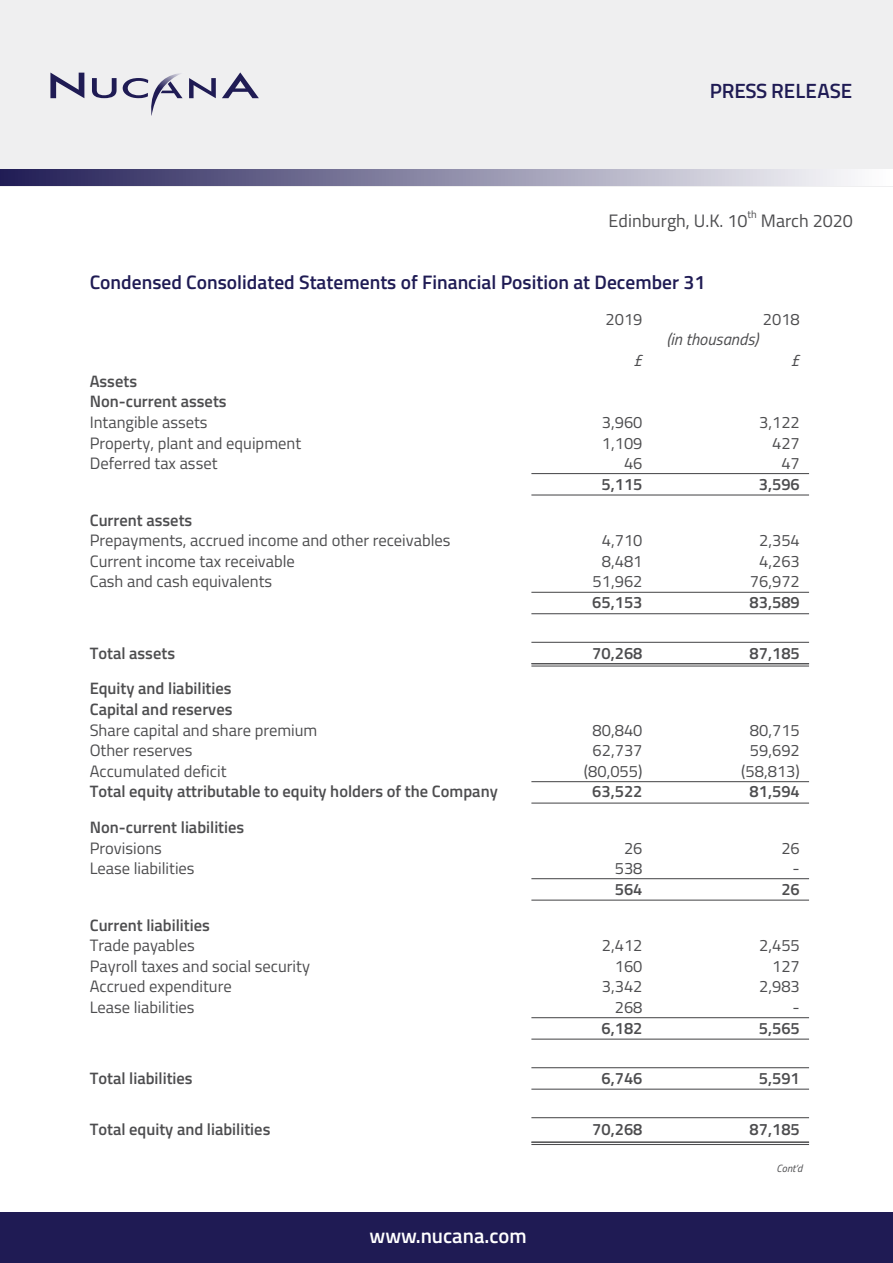
<style>
.page{position:relative;width:893px;height:1263px;background:#fff}
.page>*{position:absolute;margin:0;border:0;box-sizing:border-box;transform-origin:0 0}
.t1{font:600 20.7px "Titillium Web";color:#fff}
.t2{font:600 20.7px "Titillium Web";color:#1f1b54}
.t3{font:600 19.5px "Titillium Web";color:#1f1b54}
.t4{font:18px "Titillium Web";color:#4d4d4f}
.t5{font:16.5px "Titillium Web";color:#4d4d4f}
.t6{font:600 16.5px/20.7px "Titillium Web";color:#4d4d4f}
.t7{font:italic 16.5px "Titillium Web";color:#4d4d4f}
.t8{font:italic 10.5px "Titillium Web";color:#4d4d4f}
.t9{font:10.5px "Titillium Web";color:#4d4d4f}
</style>
<div class="page">
<div style="left:0;top:0;width:893px;height:186px;background:#efeff0"></div>
<div style="left:0;top:1212px;width:893px;height:51px;background:#1f1b54"></div>
<div style="left:0;top:169px;width:893px;height:17px;background:linear-gradient(to right,#201c55,#fff)"></div>
<svg style="left:92px;top:78px;width:25px;height:20px"></svg>
<svg style="left:50px;top:73px;width:34px;height:25px"></svg>
<svg style="left:222px;top:72px;width:37px;height:26px"></svg>
<svg style="left:123px;top:73px;width:93px;height:43px"></svg>
<hr style="left:531px;top:473px;width:278px;height:1px;background:#4d4d4f">
<hr style="left:531px;top:494px;width:278px;height:1px;background:#4d4d4f">
<hr style="left:531px;top:592px;width:278px;height:1px;background:#4d4d4f">
<hr style="left:531px;top:613px;width:278px;height:1px;background:#4d4d4f">
<hr style="left:531px;top:781px;width:278px;height:1px;background:#4d4d4f">
<hr style="left:531px;top:802px;width:278px;height:2px;background:#4d4d4f">
<hr style="left:531px;top:878px;width:278px;height:1px;background:#4d4d4f">
<hr style="left:531px;top:899px;width:278px;height:2px;background:#4d4d4f">
<hr style="left:531px;top:1017px;width:278px;height:1px;background:#4d4d4f">
<hr style="left:531px;top:1038px;width:278px;height:2px;background:#4d4d4f">
<hr style="left:531px;top:1067px;width:278px;height:1px;background:#4d4d4f">
<hr style="left:531px;top:1088px;width:278px;height:2px;background:#4d4d4f">
<hr style="left:531px;top:1117px;width:278px;height:1px;background:#4d4d4f">
<hr style="left:531px;top:642px;width:278px;height:1px;background:#4d4d4f">
<hr style="left:531px;top:1141px;width:278px;height:2px;background:#4d4d4f">
<hr style="left:531px;top:1144px;width:278px;height:1px;background:#4d4d4f">
<hr style="left:531px;top:663px;width:278px;height:1px;background:#4d4d4f">
<hr style="left:531px;top:665px;width:278px;height:1px;background:#4d4d4f">
<p class="t2" style="left:710px;top:76px;width:144px">PRESS RELEASE</p>
<p class="t4" style="left:609px;top:208px;width:140px">Edinburgh, U.K. 10</p>
<p class="t9" style="left:748px;top:207px;width:11px">th</p>
<p class="t4" style="left:761px;top:208px;width:94px">March 2020</p>
<p class="t3" style="left:90px;top:268px;width:617px">Condensed Consolidated Statements of Financial Position at December 31</p>
<p class="t5" style="left:605px;top:307px;width:38px">2019</p>
<p class="t5" style="left:763px;top:307px;width:38px">2018</p>
<p class="t7" style="left:667px;top:328px;width:93px">(in thousands)</p>
<p class="t7" style="left:633px;top:348px;width:11px">£</p>
<p class="t7" style="left:791px;top:348px;width:11px">£</p>
<p class="t6" style="left:90px;top:370px;width:138px">Assets<br>Non-current assets</p>
<p class="t5" style="left:90px;top:410px;width:119px">Intangible assets</p>
<p class="t5" style="left:602px;top:410px;width:42px">3,960</p>
<p class="t5" style="left:759px;top:410px;width:42px">3,122</p>
<p class="t5" style="left:90px;top:431px;width:213px">Property, plant and equipment</p>
<p class="t5" style="left:602px;top:431px;width:42px">1,109</p>
<p class="t5" style="left:772px;top:431px;width:29px">427</p>
<p class="t5" style="left:90px;top:451px;width:129px">Deferred tax asset</p>
<p class="t5" style="left:624px;top:451px;width:20px">46</p>
<p class="t5" style="left:781px;top:451px;width:20px">47</p>
<p class="t6" style="left:601px;top:473px;width:43px">5,115</p>
<p class="t6" style="left:759px;top:473px;width:43px">3,596</p>
<p class="t6" style="left:90px;top:508px;width:104px">Current assets</p>
<p class="t5" style="left:90px;top:528px;width:362px">Prepayments, accrued income and other receivables</p>
<p class="t5" style="left:602px;top:528px;width:42px">4,710</p>
<p class="t5" style="left:759px;top:528px;width:42px">2,354</p>
<p class="t5" style="left:90px;top:549px;width:207px">Current income tax receivable</p>
<p class="t5" style="left:602px;top:549px;width:42px">8,481</p>
<p class="t5" style="left:759px;top:549px;width:42px">4,263</p>
<p class="t5" style="left:90px;top:569px;width:184px">Cash and cash equivalents</p>
<p class="t5" style="left:593px;top:569px;width:51px">51,962</p>
<p class="t5" style="left:750px;top:569px;width:51px">76,972</p>
<p class="t6" style="left:592px;top:591px;width:52px">65,153</p>
<p class="t6" style="left:750px;top:591px;width:52px">83,589</p>
<p class="t6" style="left:90px;top:642px;width:87px">Total assets</p>
<p class="t6" style="left:592px;top:642px;width:52px">70,268</p>
<p class="t6" style="left:750px;top:642px;width:52px">87,185</p>
<p class="t6" style="left:90px;top:677px;width:144px">Equity and liabilities<br>Capital and reserves</p>
<p class="t5" style="left:90px;top:718px;width:229px">Share capital and share premium</p>
<p class="t5" style="left:593px;top:718px;width:51px">80,840</p>
<p class="t5" style="left:750px;top:718px;width:51px">80,715</p>
<p class="t5" style="left:90px;top:738px;width:104px">Other reserves</p>
<p class="t5" style="left:593px;top:738px;width:51px">62,737</p>
<p class="t5" style="left:750px;top:738px;width:51px">59,692</p>
<p class="t5" style="left:90px;top:759px;width:138px">Accumulated deficit</p>
<p class="t5" style="left:584px;top:759px;width:60px">(80,055)</p>
<p class="t5" style="left:741px;top:759px;width:60px">(58,813)</p>
<p class="t6" style="left:90px;top:780px;width:410px">Total equity attributable to equity holders of the Company</p>
<p class="t6" style="left:592px;top:780px;width:52px">63,522</p>
<p class="t6" style="left:750px;top:780px;width:52px">81,594</p>
<p class="t6" style="left:90px;top:816px;width:156px">Non-current liabilities</p>
<p class="t5" style="left:90px;top:836px;width:74px">Provisions</p>
<p class="t5" style="left:624px;top:836px;width:20px">26</p>
<p class="t5" style="left:781px;top:836px;width:20px">26</p>
<p class="t5" style="left:90px;top:856px;width:106px">Lease liabilities</p>
<p class="t5" style="left:615px;top:856px;width:29px">538</p>
<p class="t5" style="left:793px;top:856px;width:9px">-</p>
<p class="t6" style="left:615px;top:878px;width:29px">564</p>
<p class="t6" style="left:781px;top:878px;width:20px">26</p>
<p class="t6" style="left:90px;top:913px;width:122px">Current liabilities</p>
<p class="t5" style="left:90px;top:933px;width:107px">Trade payables</p>
<p class="t5" style="left:602px;top:933px;width:42px">2,412</p>
<p class="t5" style="left:759px;top:933px;width:42px">2,455</p>
<p class="t5" style="left:90px;top:954px;width:222px">Payroll taxes and social security</p>
<p class="t5" style="left:615px;top:954px;width:29px">160</p>
<p class="t5" style="left:772px;top:954px;width:29px">127</p>
<p class="t5" style="left:90px;top:974px;width:143px">Accrued expenditure</p>
<p class="t5" style="left:602px;top:974px;width:42px">3,342</p>
<p class="t5" style="left:759px;top:974px;width:42px">2,983</p>
<p class="t5" style="left:90px;top:995px;width:106px">Lease liabilities</p>
<p class="t5" style="left:615px;top:995px;width:29px">268</p>
<p class="t5" style="left:793px;top:995px;width:9px">-</p>
<p class="t6" style="left:601px;top:1017px;width:43px">6,182</p>
<p class="t6" style="left:759px;top:1017px;width:43px">5,565</p>
<p class="t6" style="left:90px;top:1067px;width:104px">Total liabilities</p>
<p class="t6" style="left:601px;top:1067px;width:43px">6,746</p>
<p class="t6" style="left:759px;top:1067px;width:43px">5,591</p>
<p class="t6" style="left:90px;top:1118px;width:182px">Total equity and liabilities</p>
<p class="t6" style="left:592px;top:1118px;width:52px">70,268</p>
<p class="t6" style="left:750px;top:1118px;width:52px">87,185</p>
<p class="t1" style="left:369px;top:1220px;width:159px">www.nucana.com</p>
<p class="t8" style="left:777px;top:1161px;width:27px">Cont’d</p>
</div>
